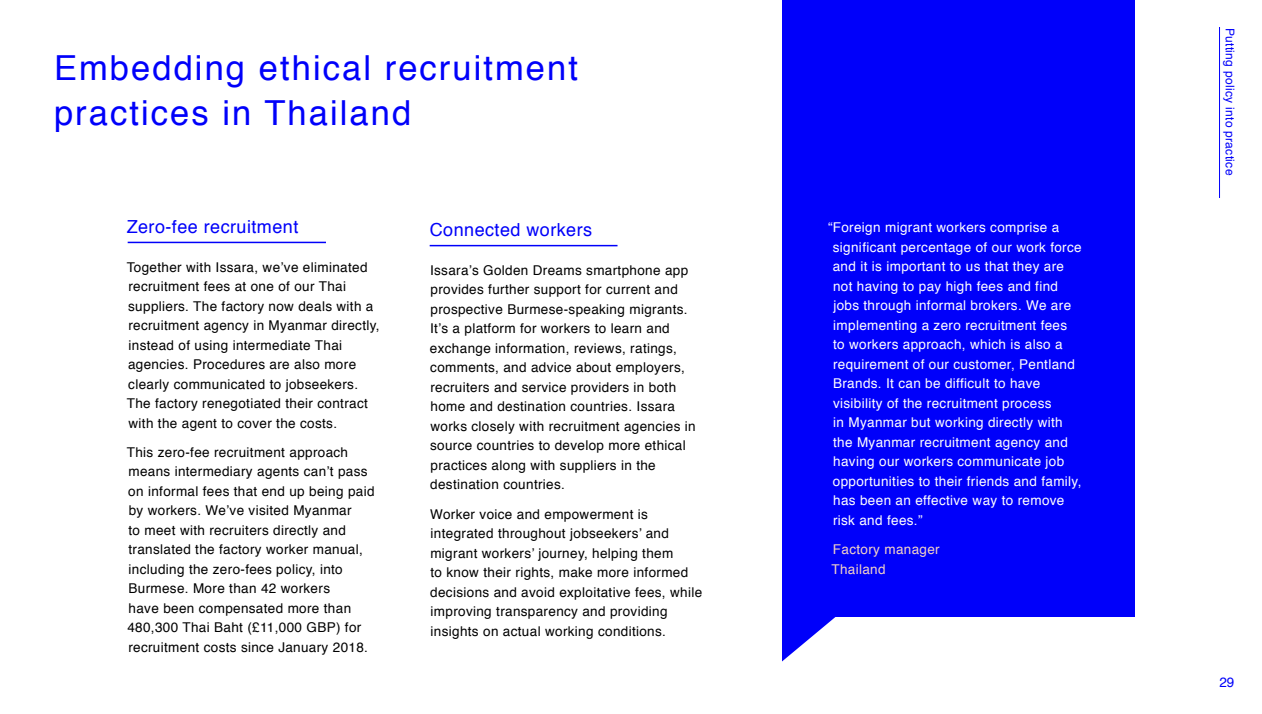
<style>
.page{position:relative;width:1262px;height:714px;background:#fff}
.page>*{position:absolute;margin:0;border:0;box-sizing:border-box;transform-origin:0 0}
.t1{font:34.5px/45px "Helvetica";letter-spacing:.06em;color:#0000fa}
.t2{font:18px "Helvetica";letter-spacing:.025em;color:#0000fa}
.t3{font:13.5px/19.5px "Helvetica";letter-spacing:.025em;color:#000}
.t4{font:13.5px/19.5px "Helvetica";letter-spacing:.025em;color:#fff}
.t5{font:13.5px/19.5px "Helvetica";letter-spacing:.025em;color:#f3d3c5}
.t6{font:13.5px "Helvetica";color:#0000fa}
.t7{font:12px "Helvetica";letter-spacing:.025em;color:#0000fa}
</style>
<div class="page">
<div style="left:782px;top:0;width:352px;height:616px;background:#0000fa"></div>
<svg style="left:782px;top:616px;width:54px;height:46px"></svg>
<hr style="left:128px;top:242px;width:198px;height:1px;background:#0000fa">
<hr style="left:429px;top:245px;width:188px;height:1px;background:#0000fa">
<hr style="left:1219px;top:27px;width:1px;height:171px;background:#0000fa">
<h1 class="t1" style="left:54px;top:46px;width:525px">Embedding ethical recruitment practices in Thailand</h1>
<h2 class="t2" style="left:127px;top:212px;width:173px">Zero-fee recruitment</h2>
<p class="t3" style="left:127px;top:258px;width:254px">Together with Issara, we’ve eliminated recruitment fees at one of our Thai suppliers. The factory now deals with a recruitment agency in Myanmar directly, instead of using intermediate Thai agencies. Procedures are also more clearly communicated to jobseekers.<br>The factory renegotiated their contract with the agent to cover the costs.</p>
<p class="t3" style="left:127px;top:443px;width:249px">This zero-fee recruitment approach means intermediary agents can’t pass on informal fees that end up being paid by workers. We’ve visited Myanmar<br>to meet with recruiters directly and translated the factory worker manual, including the zero-fees policy, into Burmese. More than 42 workers<br>have been compensated more than 480,300 Thai Baht (£11,000 GBP) for recruitment costs since January 2018.</p>
<h2 class="t2" style="left:430px;top:216px;width:164px">Connected workers</h2>
<p class="t3" style="left:430px;top:261px;width:267px">Issara’s Golden Dreams smartphone app provides further support for current and prospective Burmese-speaking migrants.<br>It’s a platform for workers to learn and exchange information, reviews, ratings, comments, and advice about employers, recruiters and service providers in both home and destination countries. Issara works closely with recruitment agencies in source countries to develop more ethical practices along with suppliers in the destination countries.</p>
<p class="t3" style="left:430px;top:504px;width:273px">Worker voice and empowerment is integrated throughout jobseekers’ and migrant workers’ journey, helping them<br>to know their rights, make more informed decisions and avoid exploitative fees, while improving transparency and providing insights on actual working conditions.</p>
<p class="t4" style="left:832px;top:218px;width:250px;text-indent:-5px">“Foreign migrant workers comprise a significant percentage of our work force and it is important to us that they are not having to pay high fees and find jobs through informal brokers. We are implementing a zero recruitment fees<br>to workers approach, which is also a requirement of our customer, Pentland Brands. It can be difficult to have visibility of the recruitment process<br>in Myanmar but working directly with the Myanmar recruitment agency and having our workers communicate job opportunities to their friends and family, has been an effective way to remove risk and fees.”</p>
<p class="t5" style="left:831px;top:540px;width:110px">Factory manager<br>Thailand</p>
<p class="t7" style="left:1239px;top:28px;width:149px;rotate:90deg">Putting policy into practice</p>
<p class="t6" style="left:1219px;top:672px;width:17px">29</p>
</div>
